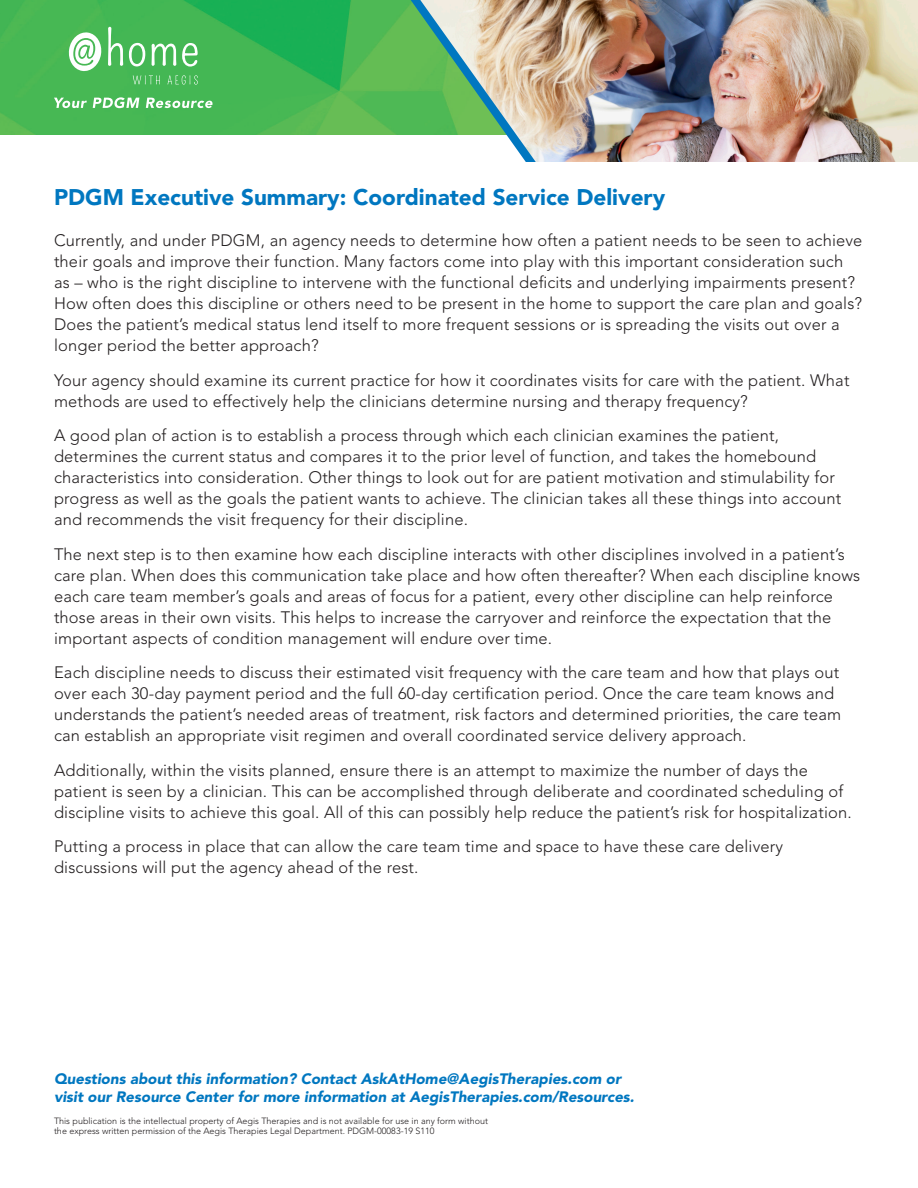
<style>
.page{position:relative;width:918px;height:1188px;background:#fff}
.page>*{position:absolute;margin:0;border:0;box-sizing:border-box;transform-origin:0 0}
.t1{font:900 22.5px "Avenir";color:#0077c0}
.bullets_copy{font:300 16.5px/21px "Avenir";letter-spacing:.01em;color:#231f20}
.t2{font:italic 900 15px/18px "Avenir";color:#0077c0}
.body{font:300 9px/10.8px "Avenir";color:#231f20}
</style>
<div class="page">
<img style="left:0;top:0;width:411px;height:135px">
<img style="left:536px;top:0;width:382px;height:162px">
<svg style="left:411px;top:0;width:125px;height:162px;background:#aacba4"></svg>
<svg style="left:54px;top:97px;width:159px;height:11px"></svg>
<svg style="left:68px;top:27px;width:55px;height:45px"></svg>
<svg style="left:129px;top:43px;width:16px;height:24px"></svg>
<svg style="left:152px;top:44px;width:24px;height:22px"></svg>
<svg style="left:182px;top:43px;width:16px;height:24px"></svg>
<svg style="left:133px;top:75px;width:27px;height:9px"></svg>
<svg style="left:168px;top:75px;width:30px;height:10px"></svg>
<p class="t1" style="left:54px;top:183px;width:613px">PDGM Executive Summary: Coordinated Service Delivery</p>
<p class="bullets_copy" style="left:54px;top:230px;width:810px">Currently, and under PDGM, an agency needs to determine how often a patient needs to be seen to achieve their goals and improve their function. Many factors come into play with this important consideration such as – who is the right discipline to intervene with the functional deficits and underlying impairments present?<br>How often does this discipline or others need to be present in the home to support the care plan and goals?<br>Does the patient’s medical status lend itself to more frequent sessions or is spreading the visits out over a longer period the better approach?</p>
<p class="bullets_copy" style="left:54px;top:369px;width:797px">Your agency should examine its current practice for how it coordinates visits for care with the patient. What methods are used to effectively help the clinicians determine nursing and therapy frequency?</p>
<p class="bullets_copy" style="left:54px;top:425px;width:789px">A good plan of action is to establish a process through which each clinician examines the patient, determines the current status and compares it to the prior level of function, and takes the homebound characteristics into consideration. Other things to look out for are patient motivation and stimulability for progress as well as the goals the patient wants to achieve. The clinician takes all these things into account and recommends the visit frequency for their discipline.</p>
<p class="bullets_copy" style="left:54px;top:543px;width:808px">The next step is to then examine how each discipline interacts with other disciplines involved in a patient’s care plan. When does this communication take place and how often thereafter? When each discipline knows each care team member’s goals and areas of focus for a patient, every other discipline can help reinforce those areas in their own visits. This helps to increase the carryover and reinforce the expectation that the important aspects of condition management will endure over time.</p>
<p class="bullets_copy" style="left:54px;top:662px;width:789px">Each discipline needs to discuss their estimated visit frequency with the care team and how that plays out over each 30-day payment period and the full 60-day certification period. Once the care team knows and understands the patient’s needed areas of treatment, risk factors and determined priorities, the care team can establish an appropriate visit regimen and overall coordinated service delivery approach.</p>
<p class="bullets_copy" style="left:54px;top:759px;width:799px">Additionally, within the visits planned, ensure there is an attempt to maximize the number of days the patient is seen by a clinician. This can be accomplished through deliberate and coordinated scheduling of discipline visits to achieve this goal. All of this can possibly help reduce the patient’s risk for hospitalization.</p>
<p class="bullets_copy" style="left:54px;top:836px;width:731px">Putting a process in place that can allow the care team time and space to have these care delivery discussions will put the agency ahead of the rest.</p>
<p class="t2" style="left:54px;top:1069px;width:582px">Questions about this information? Contact AskAtHome@AegisTherapies.com or visit our Resource Center for more information at AegisTherapies.com/Resources.</p>
<p class="body" style="left:54px;top:1115px;width:436px">This publication is the intellectual property of Aegis Therapies and is not available for use in any form without the express written permission of the Aegis Therapies Legal Department. PDGM-00083-19 S110</p>
</div>
